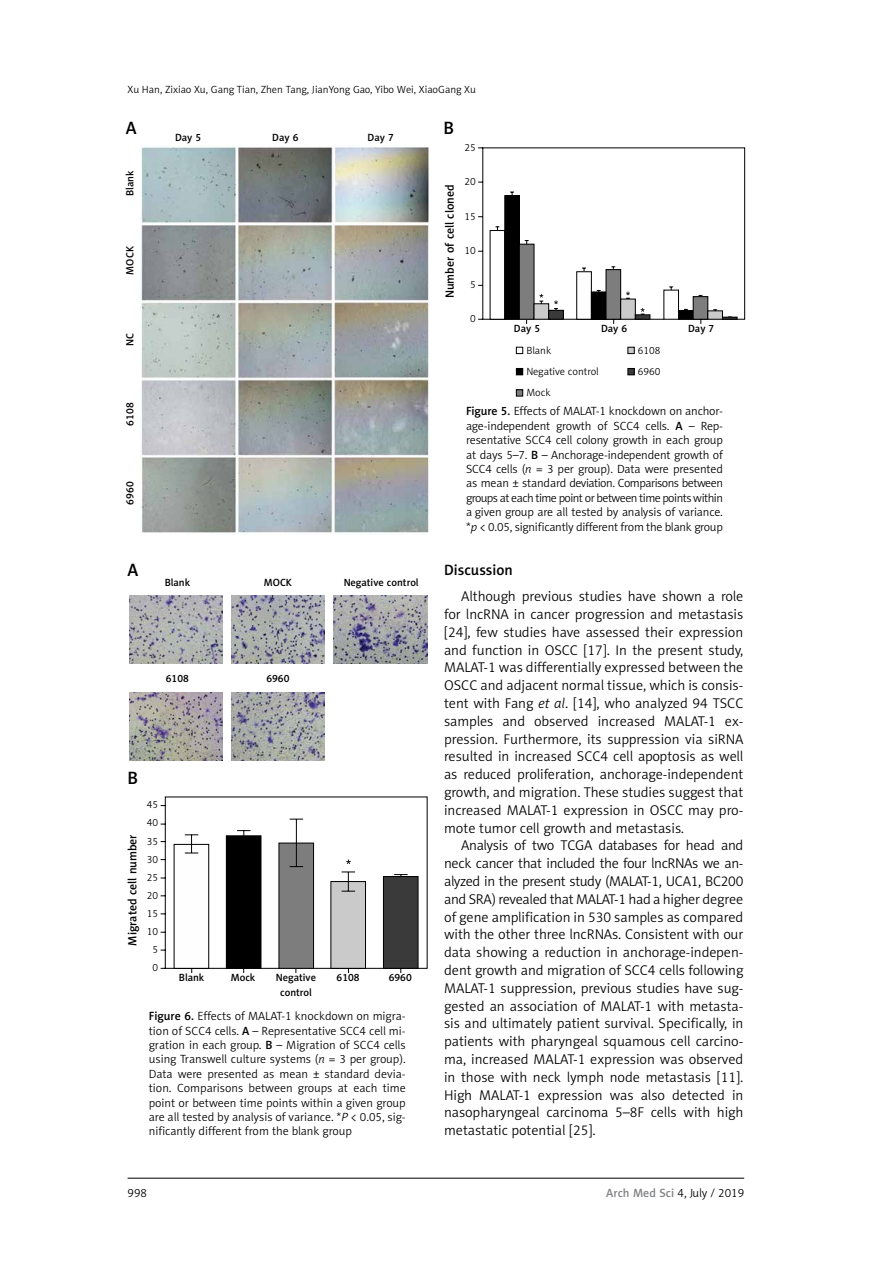
<style>
.page{position:relative;width:893px;height:1263px;background:#fff}
.page>*{position:absolute;margin:0;border:0;box-sizing:border-box;transform-origin:0 0}
.t1{font:18px "Naomi Sans EFN Medium";color:#000}
.t2{font:15px "Naomi Sans EFN Medium";color:#000}
.t3{font:14.25px/17.9px "Naomi Sans EFN Light";color:#000;text-align:justify}
.t4{font:12px/14.4px "Naomi Sans EFN Light";letter-spacing:-.01em;color:#000;text-align:justify}
.t5{font:12px "Naomi Sans EFN Medium";color:#000}
.t6{font:10.5px/18.1px "Naomi Sans EFN Light";color:#000}
.t7{font:10.5px/15px "Naomi Sans EFN Medium";color:#000;text-align:center}
.s1{font-family:"Naomi Sans EFN Medium"}
.s2{font-style:italic}
.s3{font-family:"Naomi Sans EFN Medium";color:#808285}
</style>
<div class="page">
<hr style="left:128px;top:1178px;width:616px;height:1px;background:#000">
<svg style="left:160px;top:796px;width:268px;height:177px"></svg>
<div style="left:174px;top:844px;width:35px;height:124px;background:#fefefe"></div>
<svg style="left:184px;top:818px;width:235px;height:151px"></svg>
<svg style="left:478px;top:147px;width:267px;height:177px"></svg>
<svg style="left:539px;top:294px;width:4px;height:4px"></svg>
<svg style="left:626px;top:292px;width:4px;height:3px"></svg>
<svg style="left:554px;top:300px;width:4px;height:4px"></svg>
<svg style="left:641px;top:308px;width:4px;height:4px"></svg>
<div style="left:490px;top:230px;width:15px;height:89px;background:#fefefe"></div>
<div style="left:577px;top:272px;width:14px;height:47px;background:#fefefe"></div>
<div style="left:576px;top:271px;width:16px;height:49px;border:1px solid #000"></div>
<div style="left:664px;top:290px;width:14px;height:29px;background:#fefefe"></div>
<div style="left:505px;top:196px;width:14px;height:123px;background:#000"></div>
<div style="left:504px;top:195px;width:16px;height:125px;border:1px solid #000"></div>
<div style="left:591px;top:292px;width:15px;height:27px;background:#000"></div>
<div style="left:678px;top:311px;width:15px;height:8px;background:#000"></div>
<div style="left:678px;top:310px;width:15px;height:10px;border:1px solid #000"></div>
<div style="left:519px;top:244px;width:15px;height:75px;background:#7d7d7d"></div>
<div style="left:519px;top:244px;width:15px;height:76px;border:1px solid #000"></div>
<div style="left:606px;top:270px;width:15px;height:49px;background:#7d7d7d"></div>
<div style="left:606px;top:269px;width:15px;height:51px;border:1px solid #000"></div>
<div style="left:693px;top:297px;width:15px;height:22px;background:#7d7d7d"></div>
<div style="left:693px;top:296px;width:15px;height:24px;border:1px solid #000"></div>
<div style="left:534px;top:304px;width:15px;height:15px;background:#cacaca"></div>
<div style="left:534px;top:303px;width:15px;height:17px;border:1px solid #000"></div>
<div style="left:621px;top:299px;width:14px;height:20px;background:#cacaca"></div>
<div style="left:620px;top:299px;width:16px;height:21px;border:1px solid #000"></div>
<div style="left:708px;top:311px;width:14px;height:8px;background:#cacaca"></div>
<div style="left:707px;top:310px;width:16px;height:10px;border:1px solid #000"></div>
<div style="left:549px;top:310px;width:14px;height:9px;background:#3a3a3a"></div>
<div style="left:548px;top:310px;width:16px;height:10px;border:1px solid #000"></div>
<hr style="left:635px;top:315px;width:15px;height:4px;background:#3a3a3a">
<div style="left:635px;top:314px;width:15px;height:6px;border:1px solid #000"></div>
<div style="left:722px;top:317px;width:15px;height:3px;border:1px solid #000"></div>
<div style="left:516px;top:347px;width:7px;height:7px;border:1px solid #000"></div>
<div style="left:516px;top:368px;width:7px;height:7px;background:#000"></div>
<div style="left:516px;top:390px;width:7px;height:6px;background:#7d7d7d"></div>
<div style="left:516px;top:389px;width:7px;height:7px;border:1px solid #000"></div>
<div style="left:628px;top:347px;width:6px;height:7px;background:#cacaca"></div>
<div style="left:627px;top:347px;width:8px;height:7px;border:1px solid #000"></div>
<div style="left:628px;top:368px;width:6px;height:7px;background:#3a3a3a"></div>
<div style="left:627px;top:368px;width:8px;height:7px;border:1px solid #000"></div>
<img style="left:140px;top:146px;width:289px;height:387px">
<img style="left:129px;top:596px;width:94px;height:68px">
<img style="left:129px;top:692px;width:94px;height:68px">
<img style="left:231px;top:596px;width:94px;height:68px">
<img style="left:231px;top:692px;width:94px;height:68px">
<img style="left:333px;top:596px;width:94px;height:68px">
<p class="t6" style="left:128px;top:80px;width:350px">Xu Han, Zixiao Xu, Gang Tian, Zhen Tang, JianYong Gao, Yibo Wei, XiaoGang Xu</p>
<p class="t1" style="left:126px;top:117px;width:12px">A</p>
<p class="t7" style="left:123px;top:196px;width:27px;rotate:-90deg">Blank</p>
<p class="t7" style="left:123px;top:274px;width:30px;rotate:-90deg">MOCK</p>
<p class="t7" style="left:123px;top:346px;width:14px;rotate:-90deg">NC</p>
<p class="t7" style="left:123px;top:426px;width:25px;rotate:-90deg">6108</p>
<p class="t7" style="left:123px;top:505px;width:25px;rotate:-90deg">6960</p>
<p class="t1" style="left:128px;top:559px;width:12px">A</p>
<p class="t7" style="left:175px;top:130px;width:28px">Day 5</p>
<p class="t7" style="left:165px;top:575px;width:27px">Blank</p>
<p class="t7" style="left:166px;top:671px;width:25px">6108</p>
<p class="t7" style="left:272px;top:130px;width:28px">Day 6</p>
<p class="t7" style="left:368px;top:130px;width:28px">Day 7</p>
<p class="t7" style="left:264px;top:575px;width:30px">MOCK</p>
<p class="t7" style="left:266px;top:671px;width:25px">6960</p>
<p class="t7" style="left:344px;top:575px;width:76px">Negative control</p>
<p class="t1" style="left:128px;top:767px;width:12px">B</p>
<p class="t5" style="left:125px;top:945px;width:113px;rotate:-90deg">Migrated cell number</p>
<p class="t6" style="left:147px;top:796px;width:13px;text-align:center">45<br>40<br>35<br>30<br>25<br>20<br>15<br>10<br>5<br>0</p>
<p class="t7" style="left:179px;top:970px;width:27px">Blank</p>
<p class="t7" style="left:231px;top:970px;width:26px">Mock</p>
<p class="t7" style="left:276px;top:970px;width:42px">Negative control</p>
<p class="t7" style="left:337px;top:970px;width:25px">6108</p>
<p class="t7" style="left:389px;top:970px;width:25px">6960</p>
<p class="t4" style="left:149px;top:1009px;width:258px"><span class="s1">Figure 6.</span> Effects of MALAT-1 knockdown on migra&shy;tion of SCC4 cells. <span class="s1">A</span> – Representative SCC4 cell mi&shy;gration in each group. <span class="s1">B</span> – Migration of SCC4 cells using Transwell culture systems (<span class="s2">n</span> = 3 per group).<br>Data were presented as mean ± standard devia&shy;tion. Comparisons between groups at each time point or between time points within a given group are all tested by analysis of variance. *<span class="s2">P</span> &lt; 0.05, sig&shy;nificantly different from the blank group</p>
<p class="t1" style="left:444px;top:117px;width:12px">B</p>
<p class="t5" style="left:443px;top:298px;width:115px;rotate:-90deg">Number of cell cloned</p>
<p class="t6" style="left:464px;top:138px;width:13px">25</p>
<p class="t6" style="left:464px;top:173px;width:13px">20</p>
<p class="t6" style="left:464px;top:207px;width:13px">15</p>
<p class="t6" style="left:464px;top:241px;width:13px">10</p>
<p class="t6" style="left:470px;top:275px;width:7px">5</p>
<p class="t6" style="left:470px;top:310px;width:7px">0</p>
<p class="t7" style="left:514px;top:321px;width:28px">Day 5</p>
<p class="t7" style="left:601px;top:321px;width:28px">Day 6</p>
<p class="t7" style="left:688px;top:321px;width:28px">Day 7</p>
<p class="t6" style="left:526px;top:340px;width:74px;line-height:21px">Blank<br>Negative control<br>Mock</p>
<p class="t6" style="left:638px;top:340px;width:24px;line-height:21px">6108<br>6960</p>
<p class="t4" style="left:466px;top:404px;width:258px"><span class="s1">Figure 5.</span> Effects of MALAT-1 knockdown on anchor&shy;age-independent growth of SCC4 cells. <span class="s1">A</span> – Rep&shy;resentative SCC4 cell colony growth in each group at days 5–7. <span class="s1">B</span> – Anchorage-independent growth of SCC4 cells (<span class="s2">n</span> = 3 per group). Data were presented as mean ± standard deviation. Comparisons between groups at each time point or between time points within a given group are all tested by analysis of variance. *<span class="s2">p</span> &lt; 0.05, significantly different from the blank group</p>
<p class="t2" style="left:444px;top:561px;width:70px">Discussion</p>
<p class="t3" style="left:444px;top:587px;width:301px;text-indent:17px">Although previous studies have shown a role for lncRNA in cancer progression and metastasis [24], few studies have assessed their expression and function in OSCC [17]. In the present study, MALAT-1 was differentially expressed between the OSCC and adjacent normal tissue, which is consis&shy;tent with Fang <span class="s2">et al</span>. [14], who analyzed 94 TSCC samples and observed increased MALAT-1 ex&shy;pression. Furthermore, its suppression via siRNA resulted in increased SCC4 cell apoptosis as well as reduced proliferation, anchorage-independent growth, and migration. These studies suggest that increased MALAT-1 expression in OSCC may pro&shy;mote tumor cell growth and metastasis.</p>
<p class="t3" style="left:444px;top:837px;width:301px;text-indent:17px">Analysis of two TCGA databases for head and neck cancer that included the four lncRNAs we an&shy;alyzed in the present study (MALAT-1, UCA1, BC200 and SRA) revealed that MALAT‑1 had a higher degree of gene amplification in 530 samples as compared with the other three lncRNAs. Consistent with our data showing a reduction in anchorage-indepen&shy;dent growth and migration of SCC4 cells following MALAT-1 suppression, previous studies have sug&shy;gested an association of MALAT-1 with metasta&shy;sis and ultimately patient survival. Specifically, in patients with pharyngeal squamous cell carcino&shy;ma, increased MALAT-1 expression was observed in those with neck lymph node metastasis [11].<br>High MALAT-1 expression was also detected in nasopharyngeal carcinoma 5–8F cells with high metastatic potential [25].</p>
<p class="t4" style="left:128px;top:1186px;width:21px">998</p>
<p class="t4" style="left:606px;top:1186px;width:139px"><span class="s3">Arch Med Sci</span> 4, July / 2019</p>
</div>
